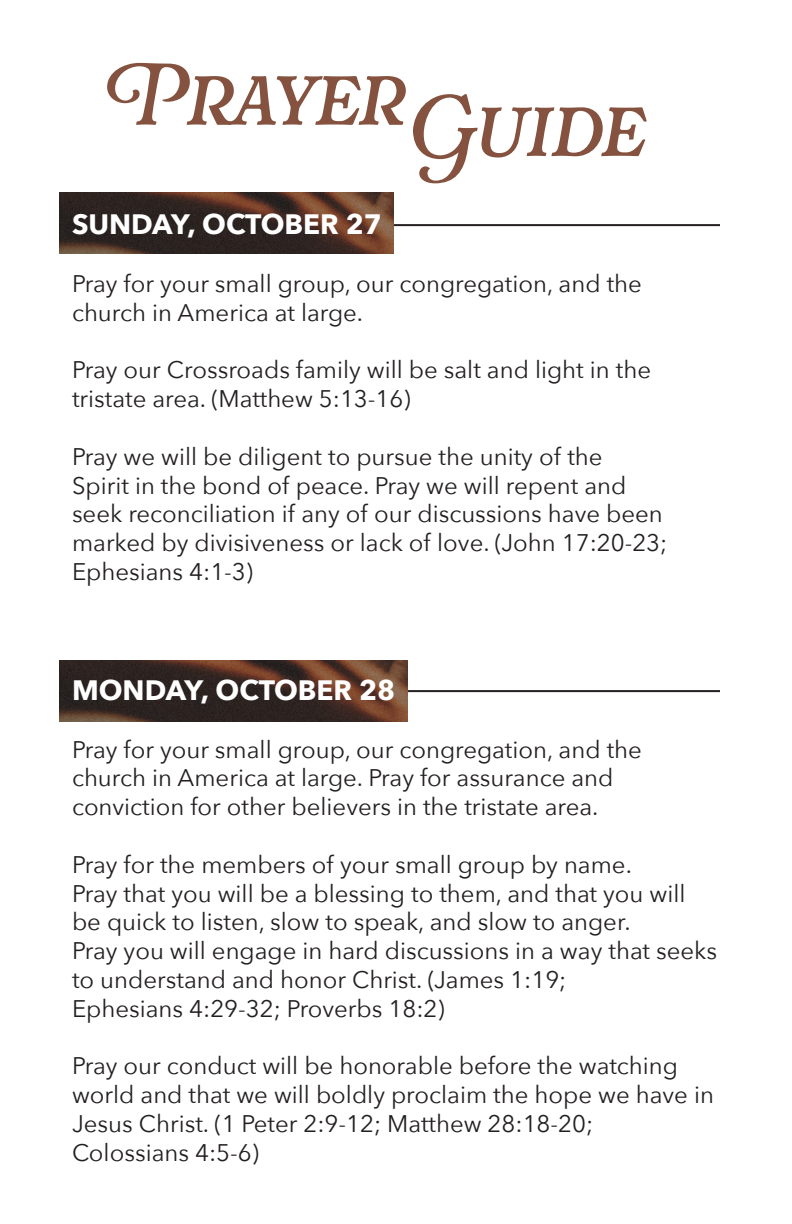
<style>
.page{position:relative;width:792px;height:1224px;background:#fff}
.page>*{position:absolute;margin:0;border:0;box-sizing:border-box;transform-origin:0 0}
.t1{font:80px "Rafaella";color:#84523f}
.t2{font:700 28px "Avenir Next";color:#fff}
.t3{font:24px/28.8px "Avenir Next";color:#231f20}
</style>
<div class="page">
<hr style="left:62px;top:690px;width:658px;height:2px;background:#231f20">
<hr style="left:62px;top:224px;width:658px;height:2px;background:#231f20">
<img style="left:59px;top:661px;width:349px;height:60px">
<img style="left:59px;top:193px;width:334px;height:60px">
<p class="t1" style="left:104px;top:51px;width:303px">Prayer</p>
<p class="t1" style="left:405px;top:83px;width:242px">Guide</p>
<p class="t2" style="left:72px;top:200px;width:311px">SUNDAY, OCTOBER 27</p>
<p class="t3" style="left:72px;top:268px;width:572px">Pray for your small group, our congregation, and the church in America at large.</p>
<p class="t3" style="left:72px;top:355px;width:581px">Pray our Crossroads family will be salt and light in the</p>
<p class="t3" style="left:72px;top:383px;width:340px">tristate area. (Matthew 5:13-16)</p>
<p class="t3" style="left:72px;top:441px;width:532px">Pray we will be diligent to pursue the unity of the</p>
<p class="t3" style="left:72px;top:470px;width:556px">Spirit in the bond of peace. Pray we will repent and</p>
<p class="t3" style="left:72px;top:499px;width:597px">seek reconciliation if any of our discussions have been marked by divisiveness or lack of love. (John 17:20-23;</p>
<p class="t3" style="left:72px;top:556px;width:183px">Ephesians 4:1-3)</p>
<p class="t2" style="left:72px;top:666px;width:325px">MONDAY, OCTOBER 28</p>
<p class="t3" style="left:72px;top:734px;width:572px">Pray for your small group, our congregation, and the church in America at large. Pray for assurance and</p>
<p class="t3" style="left:72px;top:791px;width:528px">conviction for other believers in the tristate area.</p>
<p class="t3" style="left:72px;top:849px;width:561px">Pray for the members of your small group by name.</p>
<p class="t3" style="left:72px;top:878px;width:615px">Pray that you will be a blessing to them, and that you will be quick to listen, slow to speak, and slow to anger.</p>
<p class="t3" style="left:72px;top:935px;width:647px">Pray you will engage in hard discussions in a way that seeks to understand and honor Christ. (James 1:19;</p>
<p class="t3" style="left:72px;top:993px;width:374px">Ephesians 4:29-32; Proverbs 18:2)</p>
<p class="t3" style="left:72px;top:1051px;width:643px">Pray our conduct will be honorable before the watching world and that we will boldly proclaim the hope we have in<br>Jesus Christ. (1 Peter 2:9-12; Matthew 28:18-20;</p>
<p class="t3" style="left:72px;top:1137px;width:188px">Colossians 4:5-6)</p>
</div>
